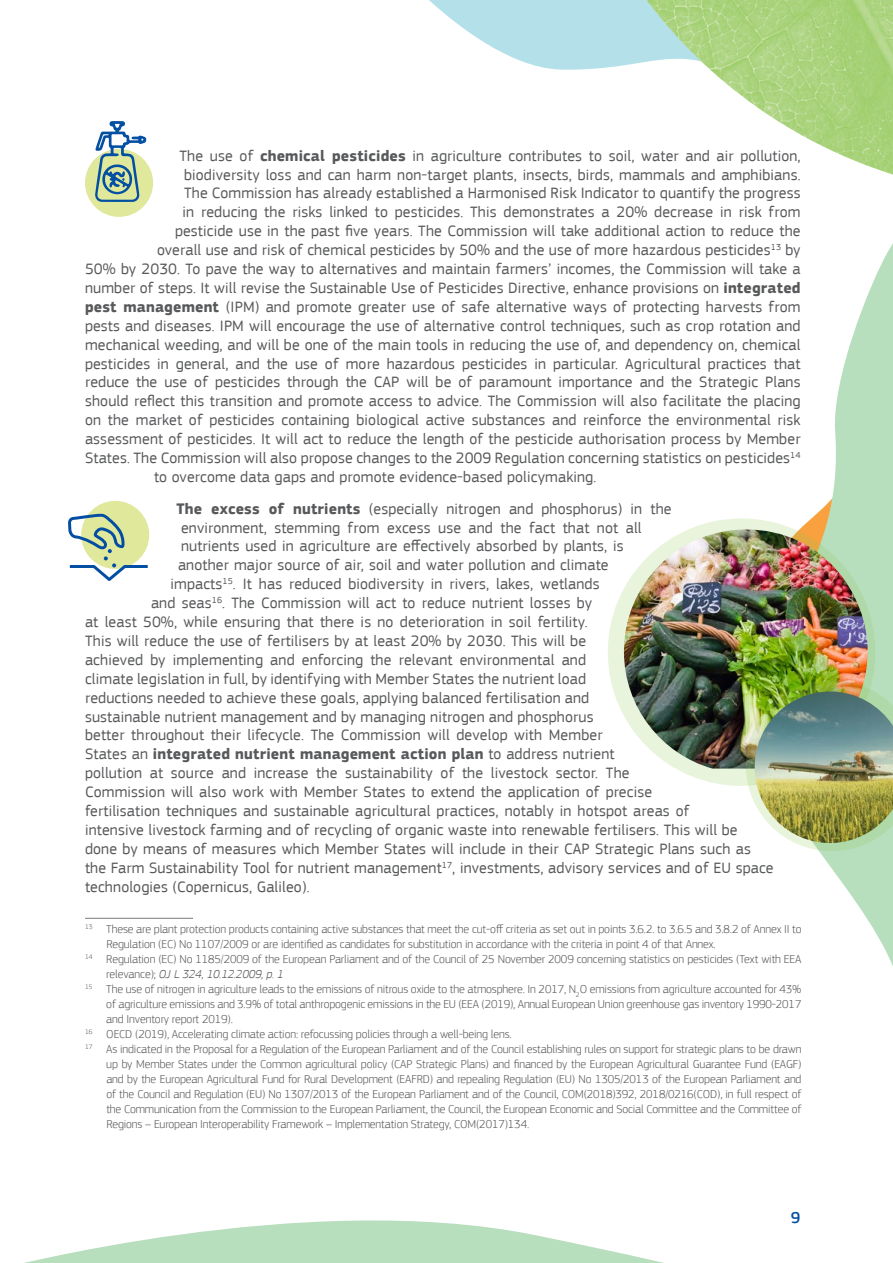
<style>
.page{position:relative;width:893px;height:1263px;background:#fff}
.page>*{position:absolute;margin:0;border:0;box-sizing:border-box;transform-origin:0 0}
.t1{font:500 16.5px "EC Square Sans Pro";color:#034ea2}
.t2{font:15.75px "EC Square Sans Pro";letter-spacing:.01em;color:#58595b}
.t3{font:700 15.75px "EC Square Sans Pro";letter-spacing:.01em;color:#58595b}
.t4{font:300 12px "EC Square Sans Pro";letter-spacing:-.01em;color:#58595b}
.t5{font:italic 300 12px "EC Square Sans Pro";letter-spacing:-.01em;color:#58595b}
.s1{font-weight:700}
.s2{font-weight:400}
.s3{font-style:normal}
</style>
<div class="page">
<svg style="left:429px;top:0;width:217px;height:70px"></svg>
<img style="left:646px;top:0;width:247px;height:95px">
<svg style="left:24px;top:1220px;width:640px;height:43px;fill:#b7debd"></svg>
<svg style="left:741px;top:12px;width:152px;height:954px"></svg>
<svg style="left:608px;top:518px;width:267px;height:268px;background:#e2f0d7"></svg>
<img style="left:624px;top:529px;width:244px;height:239px">
<img style="left:746px;top:680px;width:147px;height:171px">
<div style="left:81px;top:501px;width:68px;height:68px;background:#e0e89c;border-radius:50%"></div>
<div style="left:85px;top:149px;width:68px;height:68px;background:#e0e89c;border-radius:50%"></div>
<svg style="left:68px;top:514px;width:80px;height:67px"></svg>
<hr style="left:85px;top:918px;width:108px;height:1px;background:#797a7d">
<svg style="left:95px;top:121px;width:51px;height:81px"></svg>
<p class="t2" style="left:180px;top:146px;width:623px">The use of <span class="s1">chemical pesticides</span> in agriculture contributes to soil, water and air pollution,</p>
<p class="t2" style="left:184px;top:165px;width:618px">biodiversity loss and can harm non-target plants, insects, birds, mammals and amphibians.</p>
<p class="t2" style="left:184px;top:184px;width:618px">The Commission has already established a Harmonised Risk Indicator to quantify the progress</p>
<p class="t2" style="left:183px;top:203px;width:620px">in reducing the risks linked to pesticides. This demonstrates a 20% decrease in risk from</p>
<p class="t2" style="left:175px;top:222px;width:627px">pesticide use in the past five years. The Commission will take additional action to reduce the</p>
<p class="t2" style="left:157px;top:241px;width:645px">overall use and risk of chemical pesticides by 50% and the use of more hazardous pesticides<sup>13</sup> by</p>
<p class="t2" style="left:85px;top:260px;width:717px">50% by 2030. To pave the way to alternatives and maintain farmers’ incomes, the Commission will take a</p>
<p class="t2" style="left:85px;top:279px;width:717px">number of steps. It will revise the Sustainable Use of Pesticides Directive, enhance provisions on <span class="s1">integrated</span></p>
<p class="t2" style="left:85px;top:297px;width:717px"><span class="s1">pest management</span> (IPM) and promote greater use of safe alternative ways of protecting harvests from</p>
<p class="t2" style="left:85px;top:316px;width:717px">pests and diseases. IPM will encourage the use of alternative control techniques, such as crop rotation and</p>
<p class="t2" style="left:85px;top:335px;width:717px">mechanical weeding, and will be one of the main tools in reducing the use of, and dependency on, chemical</p>
<p class="t2" style="left:85px;top:354px;width:717px">pesticides in general, and the use of more hazardous pesticides in particular. Agricultural practices that</p>
<p class="t2" style="left:85px;top:373px;width:717px">reduce the use of pesticides through the CAP will be of paramount importance and the Strategic Plans</p>
<p class="t2" style="left:85px;top:392px;width:717px">should reflect this transition and promote access to advice. The Commission will also facilitate the placing</p>
<p class="t2" style="left:85px;top:411px;width:717px">on the market of pesticides containing biological active substances and reinforce the environmental risk</p>
<p class="t2" style="left:85px;top:430px;width:717px">assessment of pesticides. It will act to reduce the length of the pesticide authorisation process by Member</p>
<p class="t2" style="left:85px;top:449px;width:717px">States. The Commission will also propose changes to the 2009 Regulation concerning statistics on pesticides<sup>14</sup></p>
<p class="t2" style="left:154px;top:468px;width:444px">to overcome data gaps and promote evidence-based policymaking.</p>
<p class="t2" style="left:177px;top:499px;width:497px"><span class="s1">The excess of nutrients</span> (especially nitrogen and phosphorus) in the</p>
<p class="t2" style="left:181px;top:518px;width:462px">environment, stemming from excess use and the fact that not all</p>
<p class="t2" style="left:181px;top:537px;width:444px">nutrients used in agriculture are effectively absorbed by plants, is</p>
<p class="t2" style="left:178px;top:556px;width:432px">another major source of air, soil and water pollution and climate</p>
<p class="t2" style="left:171px;top:575px;width:430px">impacts<sup>15</sup>. It has reduced biodiversity in rivers, lakes, wetlands</p>
<p class="t2" style="left:151px;top:594px;width:443px">and seas<sup>16</sup>. The Commission will act to reduce nutrient losses by</p>
<p class="t2" style="left:85px;top:613px;width:504px">at least 50%, while ensuring that there is no deterioration in soil fertility.</p>
<p class="t2" style="left:85px;top:632px;width:503px">This will reduce the use of fertilisers by at least 20% by 2030. This will be</p>
<p class="t2" style="left:85px;top:650px;width:503px">achieved by implementing and enforcing the relevant environmental and</p>
<p class="t2" style="left:85px;top:669px;width:502px">climate legislation in full, by identifying with Member States the nutrient load</p>
<p class="t2" style="left:85px;top:688px;width:506px">reductions needed to achieve these goals, applying balanced fertilisation and</p>
<p class="t2" style="left:85px;top:707px;width:510px">sustainable nutrient management and by managing nitrogen and phosphorus</p>
<p class="t2" style="left:85px;top:726px;width:519px">better throughout their lifecycle. The Commission will develop with Member</p>
<p class="t3" style="left:85px;top:745px;width:531px"><span class="s2">States an</span> integrated nutrient management action plan <span class="s2">to address nutrient</span></p>
<p class="t2" style="left:85px;top:764px;width:546px">pollution at source and increase the sustainability of the livestock sector. The</p>
<p class="t2" style="left:85px;top:783px;width:569px">Commission will also work with Member States to extend the application of precise</p>
<p class="t2" style="left:85px;top:802px;width:606px">fertilisation techniques and sustainable agricultural practices, notably in hotspot areas of</p>
<p class="t2" style="left:85px;top:821px;width:654px">intensive livestock farming and of recycling of organic waste into renewable fertilisers. This will be</p>
<p class="t2" style="left:85px;top:839px;width:667px">done by means of measures which Member States will include in their CAP Strategic Plans such as</p>
<p class="t2" style="left:85px;top:858px;width:690px">the Farm Sustainability Tool for nutrient management<sup>17</sup>, investments, advisory services and of EU space</p>
<p class="t2" style="left:85px;top:877px;width:226px">technologies (Copernicus, Galileo).</p>
<p class="t4" style="left:85px;top:922px;width:718px"><sup>13</sup> These are plant protection products containing active substances that meet the cut-off criteria as set out in points 3.6.2. to 3.6.5 and 3.8.2 of Annex II to</p>
<p class="t4" style="left:106px;top:937px;width:611px">Regulation (EC) No 1107/2009 or are identified as candidates for substitution in accordance with the criteria in point 4 of that Annex.</p>
<p class="t4" style="left:85px;top:952px;width:718px"><sup>14</sup> Regulation (EC) No 1185/2009 of the European Parliament and of the Council of 25 November 2009 concerning statistics on pesticides (Text with EEA</p>
<p class="t5" style="left:106px;top:967px;width:179px"><span class="s3">relevance);</span> OJ L 324, 10.12.2009, p. 1</p>
<p class="t4" style="left:85px;top:982px;width:718px"><sup>15</sup> The use of nitrogen in agriculture leads to the emissions of nitrous oxide to the atmosphere. In 2017, N<sub>2</sub>O emissions from agriculture accounted for 43%</p>
<p class="t4" style="left:106px;top:997px;width:697px">of agriculture emissions and 3.9% of total anthropogenic emissions in the EU (EEA (2019), Annual European Union greenhouse gas inventory 1990-2017</p>
<p class="t4" style="left:106px;top:1012px;width:128px">and Inventory report 2019).</p>
<p class="t4" style="left:85px;top:1027px;width:428px"><sup>16</sup> OECD (2019), Accelerating climate action: refocussing policies through a well-being lens.</p>
<p class="t4" style="left:85px;top:1042px;width:718px"><sup>17</sup> As indicated in the Proposal for a Regulation of the European Parliament and of the Council establishing rules on support for strategic plans to be drawn</p>
<p class="t4" style="left:106px;top:1057px;width:697px">up by Member States under the Common agricultural policy (CAP Strategic Plans) and financed by the European Agricultural Guarantee Fund (EAGF)</p>
<p class="t4" style="left:106px;top:1072px;width:697px">and by the European Agricultural Fund for Rural Development (EAFRD) and repealing Regulation (EU) No 1305/2013 of the European Parliament and</p>
<p class="t4" style="left:106px;top:1087px;width:697px">of the Council and Regulation (EU) No 1307/2013 of the European Parliament and of the Council, COM(2018)392, 2018/0216(COD), in full respect of</p>
<p class="t4" style="left:106px;top:1102px;width:697px">the Communication from the Commission to the European Parliament, the Council, the European Economic and Social Committee and the Committee of</p>
<p class="t4" style="left:106px;top:1117px;width:424px">Regions – European Interoperability Framework – Implementation Strategy, COM(2017)134.</p>
<p class="t1" style="left:791px;top:1208px;width:11px">9</p>
</div>
